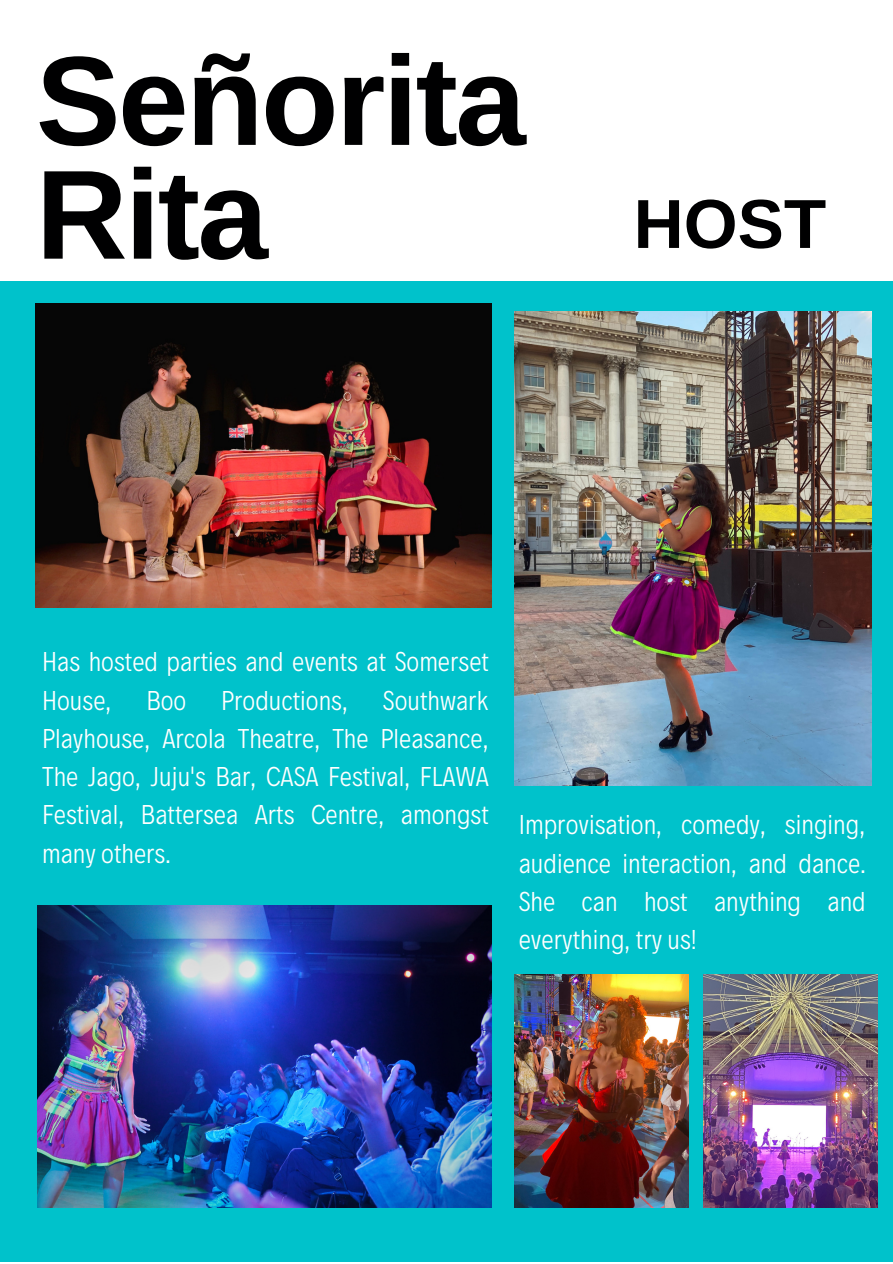
<style>
.page{position:relative;width:893px;height:1264px;background:#fff}
.page>*{position:absolute;margin:0;border:0;box-sizing:border-box;transform-origin:0 0}
.t1{font:700 126.9px/113.7px "Arimo";letter-spacing:-.02em;color:#000001}
.t2{font:700 69.3px "Arimo";color:#000001}
.t3{font:300 27.6px/38.2px "Decalotype";color:#fff;text-align:justify}
.t4{font:300 27.45px/38.2px "Decalotype";color:#fff}
</style>
<div class="page">
<div style="left:0;top:281px;width:892px;height:981px;background:#00c2cb"></div>
<img style="left:514px;top:311px;width:357px;height:474px">
<img style="left:36px;top:303px;width:455px;height:304px">
<img style="left:703px;top:974px;width:174px;height:233px">
<img style="left:38px;top:905px;width:453px;height:302px">
<img style="left:514px;top:974px;width:174px;height:233px">
<h1 class="t1" style="left:36px;top:44px;width:491px">Señorita<br>Rita</h1>
<h2 class="t2" style="left:633px;top:185px;width:194px">HOST</h2>
<p class="t4" style="left:42px;top:641px;width:448px">Has hosted parties and events at Somerset<br>House,</p>
<p class="t4" style="left:42px;top:679px;width:448px;text-align:justify;text-indent:341px">Southwark Playhouse, Arcola Theatre, The Pleasance, The Jago, Juju's Bar, CASA Festival, FLAWA Festival, Battersea Arts Centre, amongst many others.</p>
<p class="t4" style="left:146px;top:679px;width:41px">Boo</p>
<p class="t4" style="left:221px;top:679px;width:128px">Productions,</p>
<p class="t3" style="left:518px;top:803px;width:348px">Improvisation, comedy, singing, audience interaction, and dance.<br>She can host anything and everything, try us!</p>
</div>
